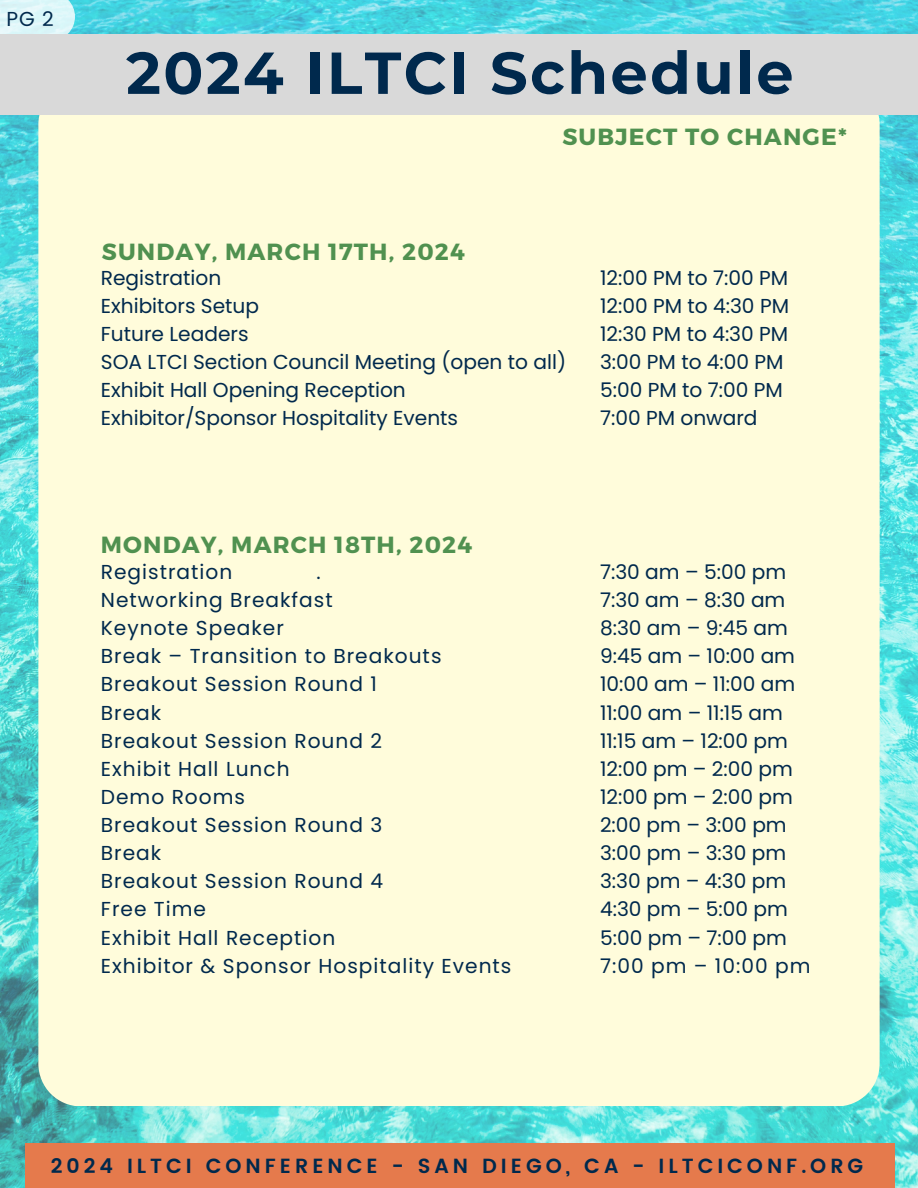
<style>
.page{position:relative;width:918px;height:1188px;background:#fff}
.page>*{position:absolute;margin:0;border:0;box-sizing:border-box;transform-origin:0 0}
.t1{font:700 59.1px "Montserrat";letter-spacing:.04em;color:#00294d}
.t2{font:700 23.4px "Montserrat";letter-spacing:.05em;color:#509150}
.t3{font:600 20.4px "Poppins";letter-spacing:.195em;color:#00294d}
.t4{font:20.1px "Poppins";letter-spacing:.05em;color:#00294d}
.t5{font:20.1px "Poppins";color:#00294d}
.t6{font:20.1px "Poppins";letter-spacing:.025em;color:#00294d}
</style>
<div class="page">
<img style="left:0;top:0;width:918px;height:1188px">
<div style="left:38px;top:114px;width:842px;height:992px;background:#fffcdb"></div>
<div style="left:25px;top:1143px;width:870px;height:45px;background:#e57a4c"></div>
<svg style="left:0;top:0;width:75px;height:34px;background:#d8f5f8"></svg>
<div style="left:0;top:34px;width:918px;height:80px;background:#d9d9d9"></div>
<p class="t6" style="left:7px;top:5px;width:49px">PG 2</p>
<p class="t1" style="left:126px;top:37px;width:669px">2024 ILTCI Schedule</p>
<p class="t2" style="left:562px;top:121px;width:286px">SUBJECT TO CHANGE*</p>
<p class="t2" style="left:102px;top:237px;width:364px">SUNDAY, MARCH 17TH, 2024</p>
<p class="t5" style="left:101px;top:264px;width:122px">Registration</p>
<p class="t5" style="left:101px;top:292px;width:160px">Exhibitors Setup</p>
<p class="t5" style="left:101px;top:320px;width:149px">Future Leaders</p>
<p class="t5" style="left:101px;top:348px;width:467px">SOA LTCI Section Council Meeting (open to all)</p>
<p class="t5" style="left:101px;top:376px;width:307px">Exhibit Hall Opening Reception</p>
<p class="t5" style="left:101px;top:404px;width:359px">Exhibitor/Sponsor Hospitality Events</p>
<p class="t5" style="left:600px;top:264px;width:190px">12:00 PM to 7:00 PM</p>
<p class="t5" style="left:600px;top:292px;width:191px">12:00 PM to 4:30 PM</p>
<p class="t5" style="left:600px;top:320px;width:190px">12:30 PM to 4:30 PM</p>
<p class="t6" style="left:600px;top:348px;width:185px">3:00 PM to 4:00 PM</p>
<p class="t6" style="left:600px;top:376px;width:184px">5:00 PM to 7:00 PM</p>
<p class="t5" style="left:600px;top:404px;width:159px">7:00 PM onward</p>
<p class="t2" style="left:101px;top:529px;width:373px">MONDAY, MARCH 18TH, 2024</p>
<p class="t4" style="left:101px;top:558px;width:133px">Registration</p>
<p class="t6" style="left:317px;top:558px;width:6px">.</p>
<p class="t4" style="left:101px;top:586px;width:233px">Networking Breakfast</p>
<p class="t4" style="left:101px;top:614px;width:185px">Keynote Speaker</p>
<p class="t4" style="left:101px;top:642px;width:342px">Break – Transition to Breakouts</p>
<p class="t4" style="left:101px;top:670px;width:278px">Breakout Session Round 1</p>
<p class="t6" style="left:101px;top:698px;width:62px">Break</p>
<p class="t4" style="left:101px;top:727px;width:283px">Breakout Session Round 2</p>
<p class="t4" style="left:101px;top:755px;width:190px">Exhibit Hall Lunch</p>
<p class="t4" style="left:101px;top:783px;width:146px">Demo Rooms</p>
<p class="t4" style="left:101px;top:811px;width:283px">Breakout Session Round 3</p>
<p class="t6" style="left:101px;top:839px;width:62px">Break</p>
<p class="t4" style="left:101px;top:867px;width:284px">Breakout Session Round 4</p>
<p class="t4" style="left:101px;top:895px;width:107px">Free Time</p>
<p class="t4" style="left:101px;top:923px;width:236px">Exhibit Hall Reception</p>
<p class="t4" style="left:101px;top:952px;width:412px">Exhibitor &amp; Sponsor Hospitality Events</p>
<p class="t6" style="left:600px;top:558px;width:188px">7:30 am – 5:00 pm</p>
<p class="t6" style="left:600px;top:586px;width:187px">7:30 am – 8:30 am</p>
<p class="t6" style="left:600px;top:614px;width:189px">8:30 am – 9:45 am</p>
<p class="t6" style="left:600px;top:642px;width:197px">9:45 am – 10:00 am</p>
<p class="t5" style="left:600px;top:670px;width:197px">10:00 am – 11:00 am</p>
<p class="t5" style="left:600px;top:698px;width:184px">11:00 am – 11:15 am</p>
<p class="t5" style="left:600px;top:727px;width:189px">11:15 am – 12:00 pm</p>
<p class="t6" style="left:600px;top:755px;width:194px">12:00 pm – 2:00 pm</p>
<p class="t6" style="left:600px;top:783px;width:194px">12:00 pm – 2:00 pm</p>
<p class="t6" style="left:600px;top:811px;width:188px">2:00 pm – 3:00 pm</p>
<p class="t6" style="left:600px;top:839px;width:188px">3:00 pm – 3:30 pm</p>
<p class="t6" style="left:600px;top:867px;width:188px">3:30 pm – 4:30 pm</p>
<p class="t6" style="left:600px;top:895px;width:189px">4:30 pm – 5:00 pm</p>
<p class="t6" style="left:600px;top:923px;width:188px">5:00 pm – 7:00 pm</p>
<p class="t6" style="left:600px;top:952px;width:212px">7:00 pm – 10:00 pm</p>
<p class="t3" style="left:51px;top:1154px;width:814px">2024 ILTCI CONFERENCE - SAN DIEGO, CA - ILTCICONF.ORG</p>
</div>
